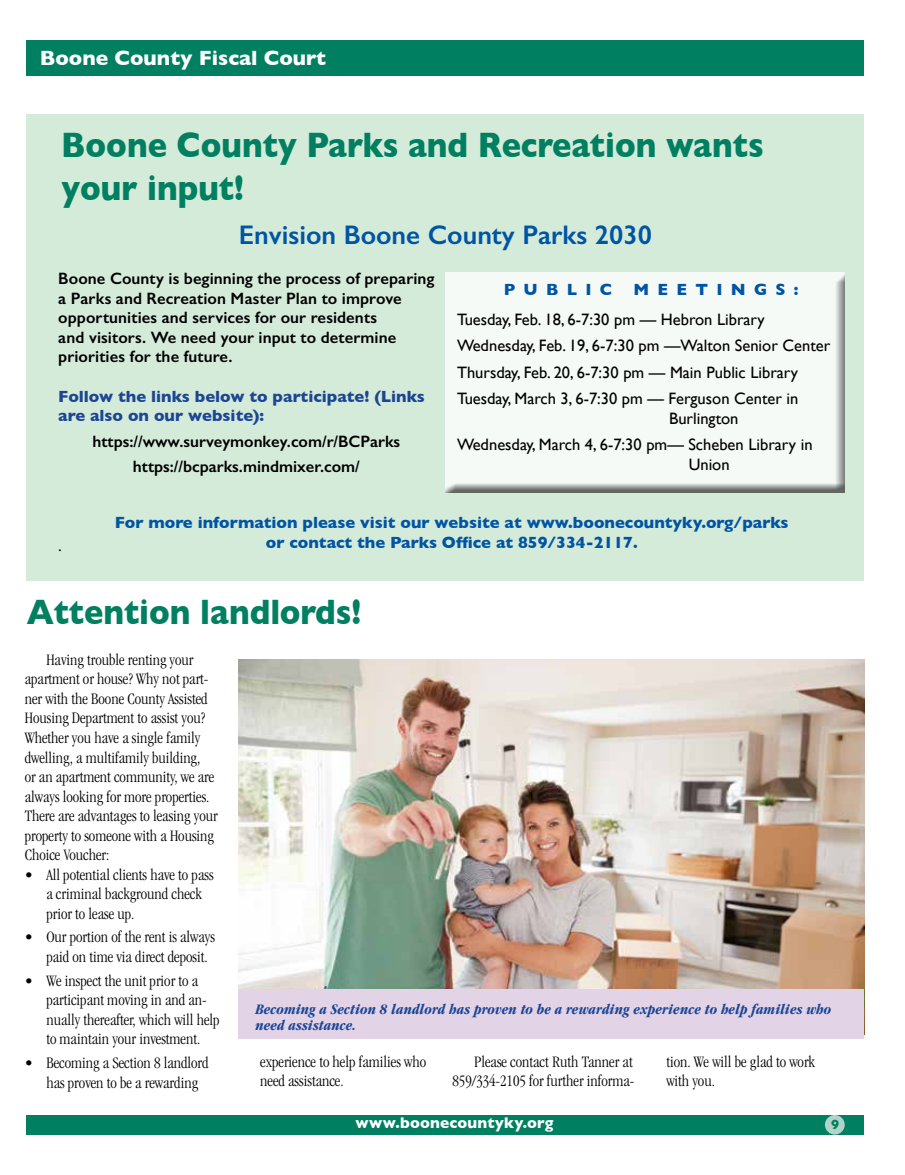
<style>
.page{position:relative;width:905px;height:1175px;background:#fff}
.page>*{position:absolute;margin:0;border:0;box-sizing:border-box;transform-origin:0 0}
.t1{font:700 36px/43.2px "Gill Sans";color:#008061;scale:.9 1}
.t2{font:600 27px "Gill Sans";color:#0054a4}
.t3{font:700 21px "Gill Sans";color:#fff}
.t4{font:300 condensed 16.5px/19.5px "Garamond";color:#000}
.t5{font:600 16.5px/19.5px "Gill Sans";letter-spacing:.005em;color:#000}
.t6{font:16.5px/26.2px "Gill Sans";color:#000}
.t7{font:700 16.5px/19.8px "Gill Sans";color:#0054a4;text-align:center}
.t8{font:700 16.5px/19.5px "Gill Sans";color:#1c4694}
.t9{font:700 16.5px "Gill Sans";letter-spacing:.5em;color:#0054a4}
.t10{font:16.5px "Minion Pro";color:#000}
.t11{font:700 15.75px "Gill Sans";letter-spacing:.01em;color:#fff}
.t12{font:italic 700 condensed 15px/16.5px "Garamond";letter-spacing:.005em;color:#1c4694}
.t13{font:700 13.5px "Gill Sans";color:#008061}
</style>
<div class="page">
<div style="left:27px;top:115px;width:837px;height:466px;background:#d5ebd9"></div>
<div style="left:444px;top:272px;width:402px;height:222px;background:#f5faf6"></div>
<div style="left:27px;top:1115px;width:837px;height:19px;background:#008061"></div>
<div style="left:27px;top:41px;width:837px;height:35px;background:#008061"></div>
<div style="left:824px;top:1115px;width:20px;height:19px;background:#b1d3c9;border-radius:50%"></div>
<img style="left:238px;top:659px;width:626px;height:330px">
<div style="left:238px;top:989px;width:626px;height:49px;background:#e3d3e7"></div>
<p class="t3" style="left:40px;top:41px;width:288px">Boone County Fiscal Court</p>
<h1 class="t1" style="left:61px;top:122px;width:782px">Boone County Parks and Recreation wants your input!</h1>
<h2 class="t2" style="left:239px;top:219px;width:414px">Envision Boone County Parks 2030</h2>
<p class="t7" style="left:503px;top:279px;width:110px">PUBLIC</p>
<p class="t9" style="left:633px;top:276px;width:166px">MEETINGS:</p>
<p class="t6" style="left:457px;top:306px;width:375px">Tuesday, Feb. 18, 6-7:30 pm — Hebron Library Wednesday, Feb. 19, 6-7:30 pm —Walton Senior Center Thursday, Feb. 20, 6-7:30 pm — Main Public Library Tuesday, March 3, 6-7:30 pm — Ferguson Center in</p>
<p class="t6" style="left:457px;top:405px;width:357px;text-indent:212px">Burlington<br>Wednesday, March 4, 6-7:30 pm— Scheben Library in</p>
<p class="t6" style="left:688px;top:451px;width:42px">Union</p>
<p class="t5" style="left:58px;top:269px;width:377px">Boone County is beginning the process of preparing a Parks and Recreation Master Plan to improve opportunities and services for our residents<br>and visitors. We need your input to determine priorities for the future.</p>
<p class="t8" style="left:58px;top:386px;width:368px">Follow the links below to participate! (Links are also on our website):</p>
<p class="t5" style="left:93px;top:428px;width:309px;line-height:25.5px;text-align:center">https://www.surveymonkey.com/r/BCParks https://bcparks.mindmixer.com/</p>
<p class="t10" style="left:58px;top:535px;width:5px">.</p>
<p class="t7" style="left:115px;top:512px;width:675px">For more information please visit our website at www.boonecountyky.org/parks or contact the Parks Office at 859/334-2117.</p>
<h1 class="t1" style="left:27px;top:589px;width:373px">Attention landlords!</h1>
<p class="t4" style="left:25px;top:650px;width:194px;text-indent:22px">Having trouble renting your apartment or house? Why not part&shy;ner with the Boone County Assisted<br>Housing Department to assist you?<br>Whether you have a single family dwelling, a multifamily building,<br>or an apartment community, we are always looking for more properties.<br>There are advantages to leasing your property to someone with a Housing<br>Choice Voucher:</p>
<p class="t4" style="left:46px;top:864px;width:169px;text-indent:-22px">• All potential clients have to pass a criminal background check prior to lease up.</p>
<p class="t4" style="left:46px;top:927px;width:170px;text-indent:-22px">• Our portion of the rent is always paid on time via direct deposit.</p>
<p class="t4" style="left:46px;top:970px;width:175px;text-indent:-22px">• We inspect the unit prior to a participant moving in and an&shy;nually thereafter, which will help to maintain your investment.</p>
<p class="t4" style="left:46px;top:1053px;width:164px;text-indent:-22px">• Becoming a Section 8 landlord has proven to be a rewarding</p>
<p class="t4" style="left:260px;top:1051px;width:167px">experience to help families who need assistance.</p>
<p class="t4" style="left:452px;top:1051px;width:183px;text-align:right">Please contact Ruth Tanner at<br>859/334-2105 for further informa-</p>
<p class="t4" style="left:666px;top:1051px;width:150px">tion. We will be glad to work with you.</p>
<p class="t12" style="left:255px;top:1000px;width:577px">Becoming a Section 8 landlord has proven to be a rewarding experience to help families who need assistance.</p>
<p class="t11" style="left:355px;top:1110px;width:200px">www.boonecountyky.org</p>
<p class="t13" style="left:831px;top:1113px;width:10px">9</p>
</div>
